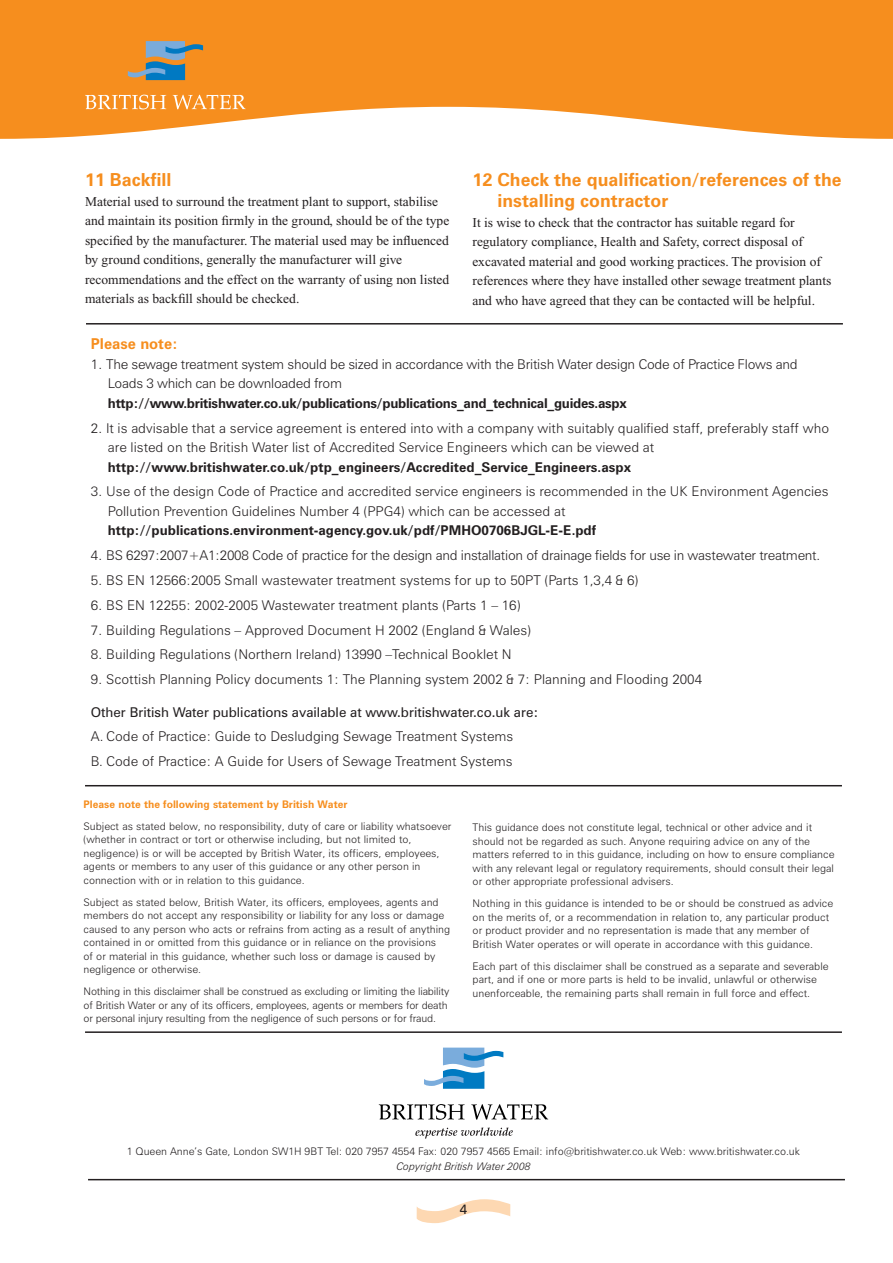
<style>
.page{position:relative;width:893px;height:1263px;background:#fff}
.page>*{position:absolute;margin:0;border:0;box-sizing:border-box;transform-origin:0 0}
.t1{font:700 18px/21px "Zurich BT";color:#f68e1e}
.t2{font:700 15px "Zurich BT";color:#f68e1e}
.t3{font:300 13.5px/19.5px "Zurich BT";color:#231f20}
.t4{font:13.5px/19.5px "Times New Roman";color:#231f20}
.t5{font:300 13.5px/19.5px "Zurich BT";letter-spacing:-.02em;color:#231f20}
.t6{font:700 13.5px "Zurich BT";color:#231f20}
.t7{font:700 13.5px "Zurich BT";letter-spacing:-.02em;color:#231f20}
.t8{font:13.5px "Zurich BT";color:#231f20}
.t9{font:300 10.5px/13.5px "Zurich BT";color:#231f20}
.t10{font:700 10.5px "Zurich BT";color:#f68e1e}
.t11{font:italic 300 10.5px "Zurich BT";color:#231f20}
</style>
<div class="page">
<svg style="left:0;top:0;width:893px;height:139px;background:#f79b39"></svg>
<svg style="left:128px;top:41px;width:75px;height:39px;background:#969078"></svg>
<svg style="left:85px;top:95px;width:81px;height:14px"></svg>
<svg style="left:173px;top:95px;width:72px;height:14px"></svg>
<hr style="left:86px;top:323px;width:757px;height:2px;background:#231f20">
<hr style="left:85px;top:1031px;width:757px;height:2px;background:#231f20">
<hr style="left:85px;top:785px;width:757px;height:1px;background:#231f20">
<svg style="left:417px;top:1199px;width:93px;height:24px"></svg>
<hr style="left:88px;top:1179px;width:757px;height:1px;background:#231f20">
<svg style="left:424px;top:1047px;width:79px;height:42px"></svg>
<svg style="left:379px;top:1104px;width:85px;height:16px"></svg>
<svg style="left:471px;top:1104px;width:77px;height:15px"></svg>
<svg style="left:415px;top:1127px;width:98px;height:12px"></svg>
<h1 class="t1" style="left:85px;top:169px;width:88px">11 Backfill</h1>
<p class="t4" style="left:85px;top:192px;width:366px">Material used to surround the treatment plant to support, stabilise and maintain its position firmly in the ground, should be of the type specified by the manufacturer. The material used may be influenced by ground conditions, generally the manufacturer will give recommendations and the effect on the warranty of using non listed materials as backfill should be checked.</p>
<h1 class="t1" style="left:497px;top:169px;width:346px;text-indent:-25px">12 Check the qualification/references of the installing contractor</h1>
<p class="t4" style="left:472px;top:213px;width:360px">It is wise to check that the contractor has suitable regard for regulatory compliance, Health and Safety, correct disposal of excavated material and good working practices. The provision of references where they have installed other sewage treatment plants and who have agreed that they can be contacted will be helpful.</p>
<h2 class="t2" style="left:91px;top:335px;width:89px">Please note:</h2>
<p class="t5" style="left:108px;top:354px;width:691px;text-indent:-17px">1. The sewage treatment system should be sized in accordance with the British Water design Code of Practice Flows and<br>Loads 3 which can be downloaded from</p>
<p class="t7" style="left:108px;top:395px;width:521px">http://www.britishwater.co.uk/publications/publications_and_technical_guides.aspx</p>
<p class="t3" style="left:108px;top:418px;width:723px;text-indent:-17px">2. It is advisable that a service agreement is entered into with a company with suitably qualified staff, preferably staff who are listed on the British Water list of Accredited Service Engineers which can be viewed at</p>
<p class="t6" style="left:108px;top:458px;width:525px">http://www.britishwater.co.uk/ptp_engineers/Accredited_Service_Engineers.aspx</p>
<p class="t3" style="left:108px;top:482px;width:722px;text-indent:-17px">3. Use of the design Code of Practice and accredited service engineers is recommended in the UK Environment Agencies<br>Pollution Prevention Guidelines Number 4 (PPG4) which can be accessed at</p>
<p class="t6" style="left:108px;top:522px;width:490px">http://publications.environment-agency.gov.uk/pdf/PMHO0706BJGL-E-E.pdf</p>
<p class="t5" style="left:91px;top:545px;width:731px">4. BS 6297:2007+A1:2008 Code of practice for the design and installation of drainage fields for use in wastewater treatment.</p>
<p class="t3" style="left:91px;top:570px;width:549px">5. BS EN 12566:2005 Small wastewater treatment systems for up to 50PT (Parts 1,3,4 &amp; 6)</p>
<p class="t3" style="left:91px;top:595px;width:431px">6. BS EN 12255: 2002-2005 Wastewater treatment plants (Parts 1 – 16)</p>
<p class="t3" style="left:91px;top:620px;width:441px">7. Building Regulations – Approved Document H 2002 (England &amp; Wales)</p>
<p class="t3" style="left:91px;top:645px;width:422px">8. Building Regulations (Northern Ireland) 13990 –Technical Booklet N</p>
<p class="t3" style="left:91px;top:670px;width:613px">9. Scottish Planning Policy documents 1: The Planning system 2002 &amp; 7: Planning and Flooding 2004</p>
<p class="t8" style="left:91px;top:703px;width:449px">Other British Water publications available at www.britishwater.co.uk are:</p>
<p class="t3" style="left:91px;top:724px;width:424px;line-height:24.8px">A. Code of Practice: Guide to Desludging Sewage Treatment Systems<br>B. Code of Practice: A Guide for Users of Sewage Treatment Systems</p>
<p class="t10" style="left:84px;top:798px;width:265px">Please note the following statement by British Water</p>
<p class="t9" style="left:84px;top:819px;width:369px">Subject as stated below, no responsibility, duty of care or liability whatsoever (whether in contract or tort or otherwise including, but not limited to, negligence) is or will be accepted by British Water, its officers, employees, agents or members to any user of this guidance or any other person in connection with or in relation to this guidance.</p>
<p class="t9" style="left:84px;top:895px;width:368px">Subject as stated below, British Water, its officers, employees, agents and members do not accept any responsibility or liability for any loss or damage caused to any person who acts or refrains from acting as a result of anything contained in or omitted from this guidance or in reliance on the provisions<br>of or material in this guidance, whether such loss or damage is caused by negligence or otherwise.</p>
<p class="t9" style="left:84px;top:985px;width:367px">Nothing in this disclaimer shall be construed as excluding or limiting the liability of British Water or any of its officers, employees, agents or members for death or personal injury resulting from the negligence of such persons or for fraud.</p>
<p class="t9" style="left:473px;top:821px;width:363px">This guidance does not constitute legal, technical or other advice and it should not be regarded as such. Anyone requiring advice on any of the matters referred to in this guidance, including on how to ensure compliance with any relevant legal or regulatory requirements, should consult their legal or other appropriate professional advisers.</p>
<p class="t9" style="left:473px;top:897px;width:362px">Nothing in this guidance is intended to be or should be construed as advice on the merits of, or a recommendation in relation to, any particular product or product provider and no representation is made that any member of British Water operates or will operate in accordance with this guidance.</p>
<p class="t9" style="left:473px;top:959px;width:357px">Each part of this disclaimer shall be construed as a separate and severable part, and if one or more parts is held to be invalid, unlawful or otherwise unenforceable, the remaining parts shall remain in full force and effect.</p>
<p class="t9" style="left:127px;top:1145px;width:675px">1 Queen Anne’s Gate, London SW1H 9BT Tel: 020 7957 4554 Fax: 020 7957 4565 Email: info@britishwater.co.uk Web: www.britishwater.co.uk</p>
<p class="t11" style="left:396px;top:1160px;width:136px">Copyright British Water 2008</p>
<p class="t8" style="left:460px;top:1201px;width:9px">4</p>
</div>
